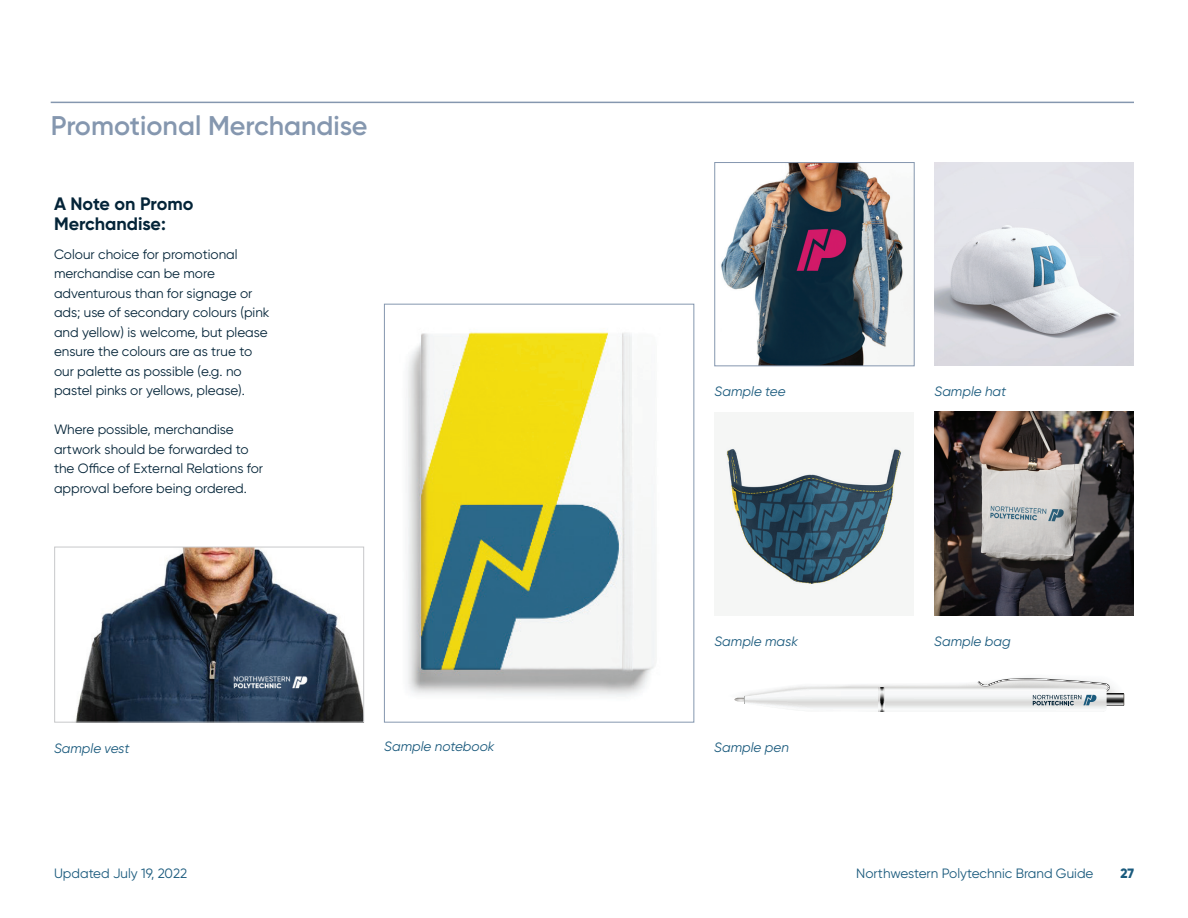
<style>
.page{position:relative;width:1188px;height:918px;background:#fff}
.page>*{position:absolute;margin:0;border:0;box-sizing:border-box;transform-origin:0 0}
.t1{font:600 27px "Gilroy";color:#8597af}
.t2{font:700 18px/19.5px "Gilroy";color:#042438}
.t3{font:13.5px/19.5px "Gilroy";color:#042438}
.t4{font:italic 13.5px "Gilroy";color:#1a5a7d}
.t5{font:13.5px "Gilroy";color:#1a5a7d}
.t6{font:800 13.5px "Gilroy";color:#1a5a7d}
</style>
<div class="page">
<img style="left:76px;top:549px;width:286px;height:171px">
<div style="left:54px;top:547px;width:310px;height:175px;border:1px solid #c7c8ca"></div>
<img style="left:408px;top:332px;width:248px;height:365px">
<div style="left:384px;top:304px;width:310px;height:418px;border:1px solid #8597af"></div>
<img style="left:726px;top:447px;width:178px;height:140px">
<img style="left:721px;top:164px;width:191px;height:200px">
<div style="left:715px;top:162px;width:199px;height:204px;border:1px solid #8597af"></div>
<img style="left:934px;top:412px;width:200px;height:203px">
<img style="left:935px;top:162px;width:199px;height:204px">
<svg style="left:734px;top:678px;width:391px;height:34px"></svg>
<hr style="left:51px;top:102px;width:1083px;height:1px;background:#8597af">
<h1 class="t1" style="left:51px;top:109px;width:318px">Promotional Merchandise</h1>
<h2 class="t2" style="left:54px;top:194px;width:141px">A Note on Promo<br>Merchandise:</h2>
<p class="t3" style="left:54px;top:244px;width:217px">Colour choice for promotional merchandise can be more adventurous than for signage or ads; use of secondary colours (pink and yellow) is welcome, but please ensure the colours are as true to our palette as possible (e.g. no pastel pinks or yellows, please).</p>
<p class="t3" style="left:54px;top:420px;width:211px">Where possible, merchandise artwork should be forwarded to the Office of External Relations for approval before being ordered.</p>
<p class="t4" style="left:54px;top:740px;width:77px">Sample vest</p>
<p class="t4" style="left:384px;top:738px;width:112px">Sample notebook</p>
<p class="t4" style="left:715px;top:383px;width:73px">Sample tee</p>
<p class="t4" style="left:714px;top:633px;width:85px">Sample mask</p>
<p class="t4" style="left:714px;top:739px;width:76px">Sample pen</p>
<p class="t4" style="left:934px;top:383px;width:73px">Sample hat</p>
<p class="t4" style="left:934px;top:633px;width:78px">Sample bag</p>
<p class="t5" style="left:54px;top:865px;width:135px">Updated July 19, 2022</p>
<p class="t5" style="left:856px;top:865px;width:239px">Northwestern Polytechnic Brand Guide</p>
<p class="t6" style="left:1120px;top:864px;width:15px">27</p>
</div>
